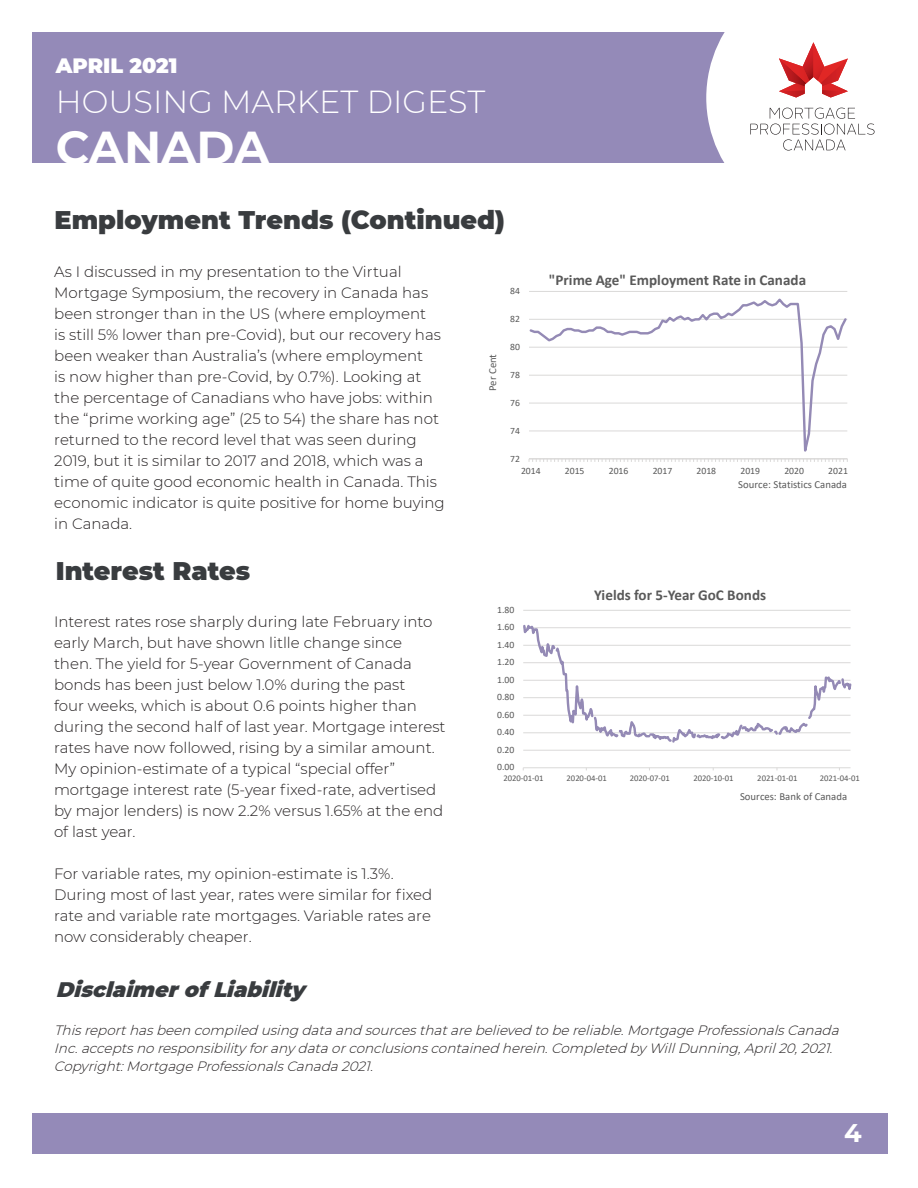
<style>
.page{position:relative;width:918px;height:1188px;background:#fff}
.page>*{position:absolute;margin:0;border:0;box-sizing:border-box;transform-origin:0 0}
.t1{font:700 46.05px "Montserrat";color:#fff}
.t2{font:300 31.8px "Montserrat";color:#fff}
.t3{font:900 25.5px "Montserrat";color:#393c3f}
.t4{font:700 25.5px "Montserrat";color:#fff}
.t5{font:italic 900 21px "Montserrat";color:#393c3f}
.t6{font:900 20.7px "Montserrat";color:#fff}
.t7{font:700 15.15px "Calibri";color:#595959}
.t8{font:300 15px/21px "Montserrat";color:#231f20}
.t9{font:italic 300 13.5px/18px "Montserrat";color:#231f20}
.t10{font:10.65px "Calibri";color:#595959}
.t11{font:9.75px "Calibri";color:#595959}
.t12{font:8.7px "Calibri";letter-spacing:-.015em;color:#595959}
</style>
<div class="page">
<div style="left:32px;top:32px;width:850px;height:131px;background:#948ab8"></div>
<div style="left:33px;top:1113px;width:855px;height:40px;background:#948ab8"></div>
<div style="left:706px;top:32px;width:176px;height:131px;background:#fff"></div>
<svg style="left:750px;top:108px;width:125px;height:43px;background:#ececec"></svg>
<svg style="left:779px;top:42px;width:69px;height:56px;background:#e99899"></svg>
<hr style="left:523px;top:750px;width:328px;height:1px;background:#dad9d8">
<hr style="left:523px;top:610px;width:328px;height:1px;background:#dad9d8">
<hr style="left:523px;top:767px;width:328px;height:1px;background:#dad9d8">
<svg style="left:523px;top:624px;width:328px;height:119px"></svg>
<hr style="left:529px;top:291px;width:318px;height:1px;background:#dad9d8">
<svg style="left:529px;top:460px;width:319px;height:2px"></svg>
<svg style="left:529px;top:298px;width:319px;height:162px"></svg>
<h3 class="t6" style="left:56px;top:51px;width:123px">APRIL 2021</h3>
<h2 class="t2" style="left:56px;top:80px;width:431px">HOUSING MARKET DIGEST</h2>
<h1 class="t1" style="left:56px;top:114px;width:215px">CANADA</h1>
<h3 class="t3" style="left:55px;top:201px;width:452px">Employment Trends (Continued)</h3>
<p class="t8" style="left:54px;top:260px;width:392px">As I discussed in my presentation to the Virtual Mortgage Symposium, the recovery in Canada has been stronger than in the US (where employment<br>is still 5% lower than pre-Covid), but our recovery has been weaker than Australia’s (where employment<br>is now higher than pre-Covid, by 0.7%). Looking at the percentage of Canadians who have jobs: within the “prime working age” (25 to 54) the share has not returned to the record level that was seen during 2019, but it is similar to 2017 and 2018, which was a time of quite good economic health in Canada. This economic indicator is quite positive for home buying in Canada.</p>
<p class="t7" style="left:549px;top:269px;width:259px">"Prime Age" Employment Rate in Canada</p>
<p class="t11" style="left:510px;top:284px;width:11px">84</p>
<p class="t11" style="left:510px;top:312px;width:11px">82</p>
<p class="t11" style="left:510px;top:340px;width:11px">80</p>
<p class="t10" style="left:485px;top:391px;width:39px;rotate:-90deg">Per Cent</p>
<p class="t11" style="left:510px;top:368px;width:11px">78</p>
<p class="t11" style="left:510px;top:396px;width:11px">76</p>
<p class="t11" style="left:510px;top:424px;width:11px">74</p>
<p class="t11" style="left:510px;top:452px;width:11px">72</p>
<p class="t11" style="left:521px;top:464px;width:21px">2014</p>
<p class="t11" style="left:565px;top:464px;width:21px">2015</p>
<p class="t11" style="left:609px;top:464px;width:21px">2016</p>
<p class="t11" style="left:653px;top:464px;width:21px">2017</p>
<p class="t11" style="left:697px;top:464px;width:21px">2018</p>
<p class="t11" style="left:740px;top:464px;width:21px">2019</p>
<p class="t11" style="left:784px;top:464px;width:21px">2020</p>
<p class="t11" style="left:828px;top:464px;width:21px">2021</p>
<p class="t10" style="left:738px;top:477px;width:110px">Source: Statistics Canada</p>
<h3 class="t3" style="left:56px;top:552px;width:196px">Interest Rates</h3>
<p class="t8" style="left:54px;top:611px;width:393px">Interest rates rose sharply during late February into early March, but have shown litlle change since<br>then. The yield for 5-year Government of Canada bonds has been just below 1.0% during the past<br>four weeks, which is about 0.6 points higher than during the second half of last year. Mortgage interest rates have now followed, rising by a similar amount.<br>My opinion-estimate of a typical “special offer” mortgage interest rate (5-year fixed-rate, advertised by major lenders) is now 2.2% versus 1.65% at the end of last year.</p>
<p class="t8" style="left:54px;top:863px;width:380px">For variable rates, my opinion-estimate is 1.3%.<br>During most of last year, rates were similar for fixed rate and variable rate mortgages. Variable rates are now considerably cheaper.</p>
<h3 class="t5" style="left:56px;top:973px;width:250px">DisclaimerofLiability</h3>
<p class="t11" style="left:497px;top:603px;width:19px">1.80</p>
<p class="t11" style="left:497px;top:620px;width:19px">1.60</p>
<p class="t11" style="left:497px;top:638px;width:19px">1.40</p>
<p class="t11" style="left:497px;top:655px;width:19px">1.20</p>
<p class="t11" style="left:497px;top:673px;width:19px">1.00</p>
<p class="t11" style="left:497px;top:690px;width:19px">0.80</p>
<p class="t11" style="left:497px;top:708px;width:19px">0.60</p>
<p class="t11" style="left:497px;top:725px;width:19px">0.40</p>
<p class="t11" style="left:497px;top:743px;width:19px">0.20</p>
<p class="t11" style="left:497px;top:760px;width:19px">0.00</p>
<p class="t7" style="left:594px;top:585px;width:174px">Yields for 5-Year GoC Bonds</p>
<p class="t12" style="left:504px;top:772px;width:42px">2020-01-01</p>
<p class="t12" style="left:567px;top:772px;width:42px">2020-04-01</p>
<p class="t12" style="left:630px;top:772px;width:42px">2020-07-01</p>
<p class="t12" style="left:693px;top:772px;width:42px">2020-10-01</p>
<p class="t12" style="left:757px;top:772px;width:42px">2021-01-01</p>
<p class="t12" style="left:820px;top:772px;width:42px">2021-04-01</p>
<p class="t10" style="left:740px;top:789px;width:109px">Sources: Bank of Canada</p>
<p class="t9" style="left:54px;top:1021px;width:791px">Thisreporthasbeen compiled using dataand sourcesthatarebelieved tobereliable.MortgageProfessionalsCanada<br>Inc.acceptsnoresponsibility forany dataorconclusionscontained herein.Completed by WillDunning,April20,2021.<br>Copyright:MortgageProfessionalsCanada2021.</p>
<h3 class="t4" style="left:844px;top:1115px;width:19px">4</h3>
</div>
